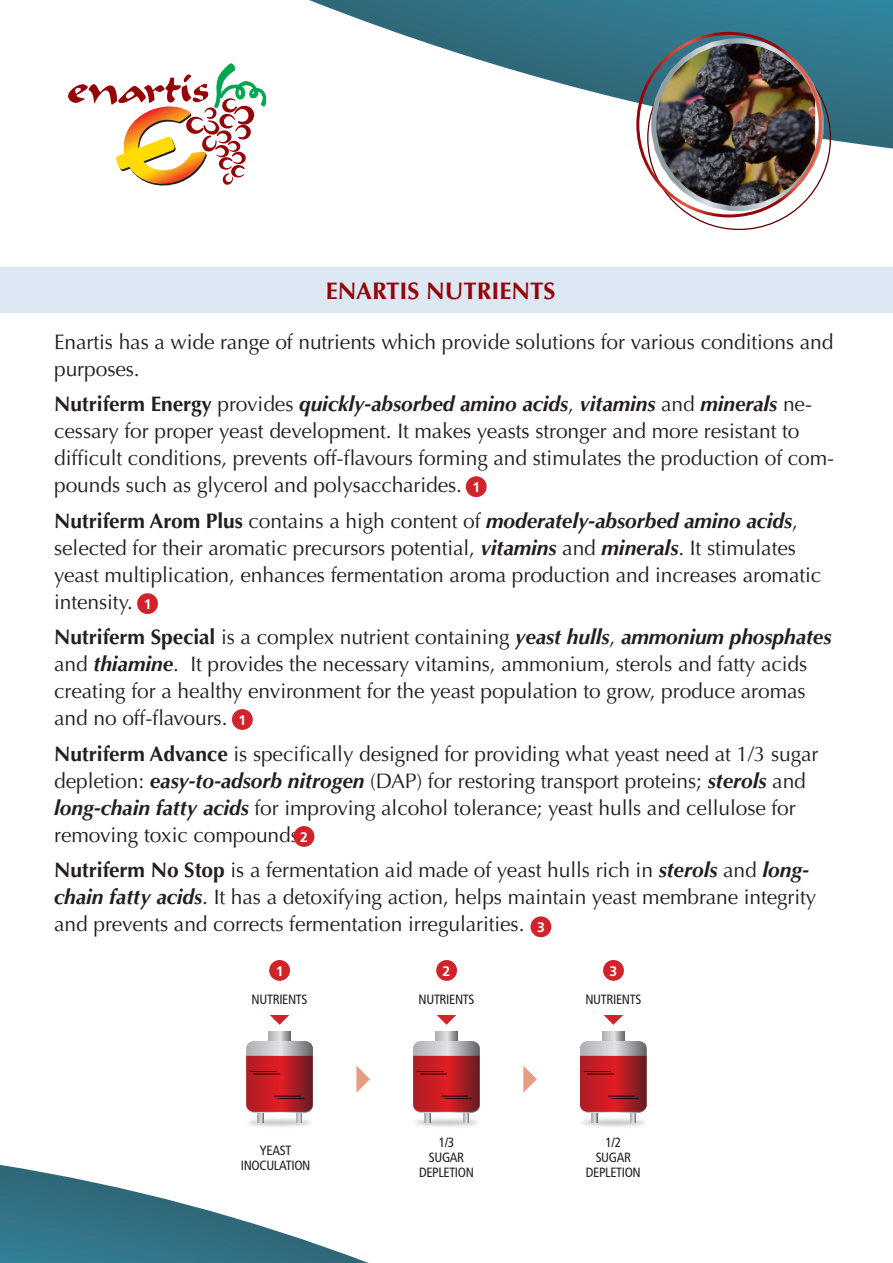
<style>
.page{position:relative;width:893px;height:1263px;background:#fff}
.page>*{position:absolute;margin:0;border:0;box-sizing:border-box;transform-origin:0 0}
.t1{font:700 24px "Optima LT Std";color:#940408}
.t2{font:21px/27px "Optima LT Std";letter-spacing:-.005em;color:#231f20}
.t3{font:700 13.8px "Frutiger";color:#fff}
.t4{font:condensed 13.35px "Frutiger LT Std";letter-spacing:-.025em;color:#231f20}
.s1{font-weight:700}
.s2{font-weight:700;font-style:italic}
</style>
<div class="page">
<svg style="left:0;top:1165px;width:369px;height:98px"></svg>
<svg style="left:309px;top:0;width:584px;height:149px"></svg>
<svg style="left:68px;top:63px;width:199px;height:123px"></svg>
<img style="left:654px;top:41px;width:161px;height:167px">
<div style="left:651px;top:38px;width:173px;height:173px;border:5px solid #fff;border-radius:50%"></div>
<div style="left:0;top:268px;width:893px;height:45px;background:#dce8f3"></div>
<svg style="left:356px;top:1066px;width:14px;height:27px"></svg>
<div style="left:269px;top:960px;width:21px;height:21px;background:#d1232a;border-radius:50%"></div>
<svg style="left:268px;top:1031px;width:23px;height:9px"></svg>
<svg style="left:246px;top:1041px;width:67px;height:82px;background:#b95559"></svg>
<svg style="left:270px;top:1015px;width:19px;height:10px"></svg>
<svg style="left:523px;top:1066px;width:14px;height:27px"></svg>
<div style="left:603px;top:960px;width:21px;height:21px;background:#d1232a;border-radius:50%"></div>
<svg style="left:602px;top:1031px;width:22px;height:9px"></svg>
<svg style="left:580px;top:1041px;width:66px;height:82px;background:#b95459"></svg>
<svg style="left:604px;top:1015px;width:19px;height:10px"></svg>
<div style="left:436px;top:960px;width:21px;height:21px;background:#d1232a;border-radius:50%"></div>
<svg style="left:435px;top:1031px;width:23px;height:9px"></svg>
<svg style="left:413px;top:1041px;width:67px;height:82px;background:#b95559"></svg>
<svg style="left:437px;top:1015px;width:19px;height:10px"></svg>
<div style="left:466px;top:476px;width:21px;height:21px;background:#d1232a;border-radius:50%"></div>
<div style="left:137px;top:593px;width:21px;height:21px;background:#d1232a;border-radius:50%"></div>
<div style="left:232px;top:709px;width:21px;height:21px;background:#d1232a;border-radius:50%"></div>
<div style="left:294px;top:826px;width:20px;height:21px;background:#d1232a;border-radius:50%"></div>
<div style="left:530px;top:916px;width:21px;height:21px;background:#d1232a;border-radius:50%"></div>
<p class="t1" style="left:326px;top:277px;width:231px">ENARTIS NUTRIENTS</p>
<p class="t2" style="left:54px;top:328px;width:781px">Enartis has a wide range of nutrients which provide solutions for various conditions and purposes.</p>
<p class="t2" style="left:54px;top:391px;width:781px"><span class="s1">Nutriferm Energy</span> provides <span class="s2">quickly-absorbed amino acids</span>, <span class="s2">vitamins</span> and <span class="s2">minerals</span> ne&shy;cessary for proper yeast development. It makes yeasts stronger and more resistant to difficult conditions, prevents off-flavours forming and stimulates the production of com&shy;pounds such as glycerol and polysaccharides.</p>
<p class="t2" style="left:54px;top:507px;width:769px"><span class="s1">Nutriferm Arom Plus</span> contains a high content of <span class="s2">moderately-absorbed amino acids</span>, selected for their aromatic precursors potential, <span class="s2">vitamins</span> and <span class="s2">minerals</span>. It stimulates yeast multiplication, enhances fermentation aroma production and increases aromatic intensity.</p>
<p class="t2" style="left:54px;top:624px;width:779px"><span class="s1">Nutriferm Special</span> is a complex nutrient containing <span class="s2">yeast hulls</span>, <span class="s2">ammonium phosphates </span>and <span class="s2">thiamine</span>. It provides the necessary vitamins, ammonium, sterols and fatty acids creating for a healthy environment for the yeast population to grow, produce aromas and no off-flavours.</p>
<p class="t2" style="left:54px;top:740px;width:766px"><span class="s1">Nutriferm Advance</span> is specifically designed for providing what yeast need at 1/3 sugar depletion: <span class="s2">easy-to-adsorb nitrogen</span> (DAP) for restoring transport proteins; <span class="s2">sterols</span> and <span class="s2">long-chain fatty acids</span> for improving alcohol tolerance; yeast hulls and cellulose for removing toxic compounds.</p>
<p class="t2" style="left:54px;top:857px;width:764px"><span class="s1">Nutriferm No Stop</span> is a fermentation aid made of yeast hulls rich in <span class="s2">sterols</span> and <span class="s2">long&shy;chain fatty acids</span>. It has a detoxifying action, helps maintain yeast membrane integrity and prevents and corrects fermentation irregularities.</p>
<p class="t3" style="left:276px;top:963px;width:9px">1</p>
<p class="t4" style="left:252px;top:991px;width:57px">NUTRIENTS</p>
<p class="t3" style="left:472px;top:479px;width:9px">1</p>
<p class="t3" style="left:144px;top:596px;width:9px">1</p>
<p class="t3" style="left:238px;top:712px;width:9px">1</p>
<p class="t3" style="left:300px;top:829px;width:9px">2</p>
<p class="t3" style="left:537px;top:919px;width:9px">3</p>
<p class="t3" style="left:443px;top:963px;width:9px">2</p>
<p class="t4" style="left:419px;top:991px;width:57px">NUTRIENTS</p>
<p class="t3" style="left:609px;top:963px;width:9px">3</p>
<p class="t4" style="left:585px;top:991px;width:57px">NUTRIENTS</p>
<p class="t4" style="left:260px;top:1142px;width:33px">YEAST</p>
<p class="t4" style="left:241px;top:1157px;width:71px">INOCULATION</p>
<p class="t4" style="left:439px;top:1134px;width:17px">1/3</p>
<p class="t4" style="left:429px;top:1149px;width:37px">SUGAR</p>
<p class="t4" style="left:419px;top:1165px;width:56px">DEPLETION</p>
<p class="t4" style="left:606px;top:1134px;width:17px">1/2</p>
<p class="t4" style="left:596px;top:1149px;width:37px">SUGAR</p>
<p class="t4" style="left:586px;top:1165px;width:56px">DEPLETION</p>
</div>
